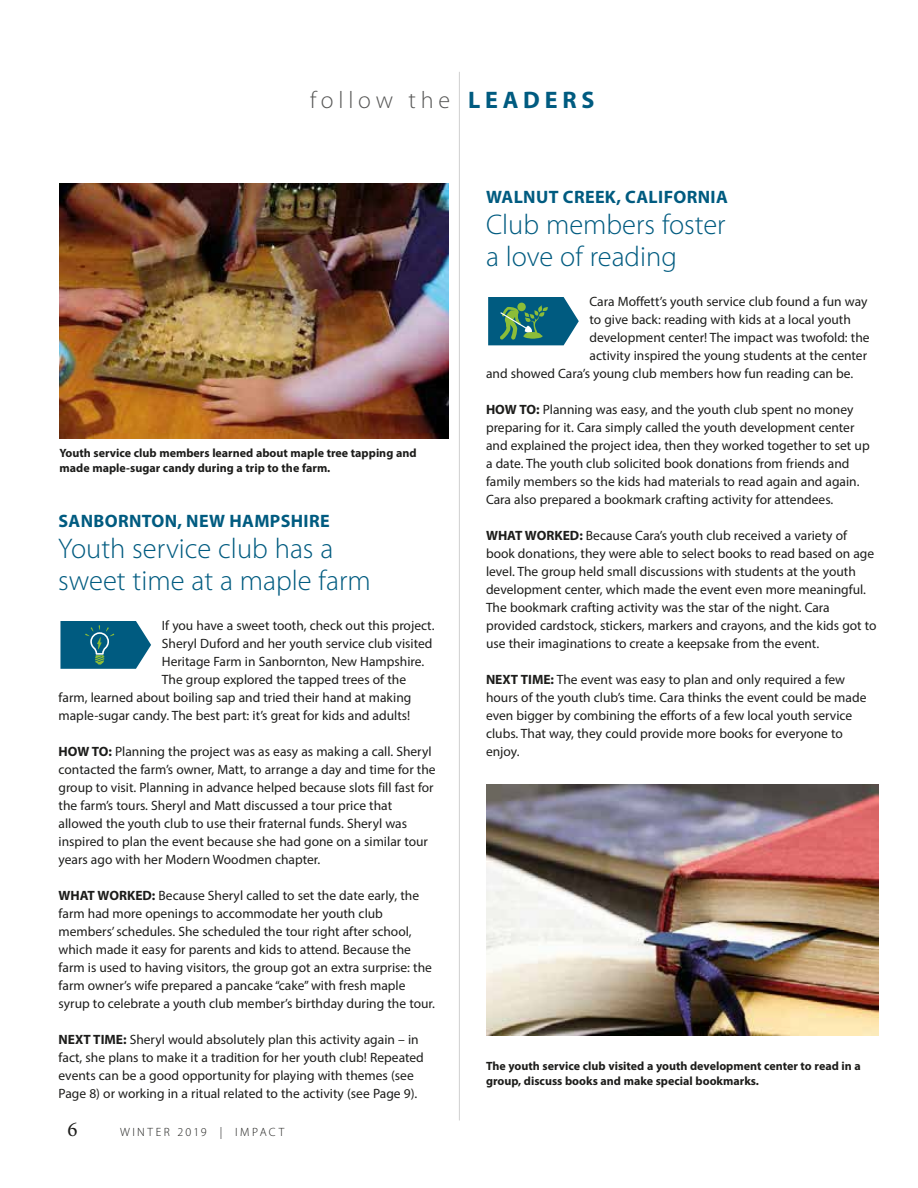
<style>
.page{position:relative;width:918px;height:1188px;background:#fff}
.page>*{position:absolute;margin:0;border:0;box-sizing:border-box;transform-origin:0 0}
.Department_Headline{font:300 28.5px/31.5px "Myriad Pro";color:#005b80}
.Department_Name___lo{font:300 24px "Myriad Pro";letter-spacing:.2em;color:#575756}
.Department_Name__upp{font:700 24px "Myriad Pro";letter-spacing:.2em;color:#005b80}
.Page_Number___Left{font:21px "Minion Pro";color:#1d1d1b}
.Department_Headline-2{font:700 18px "Myriad Pro";letter-spacing:.02em;color:#005b80}
.Body_Copy{font:13.5px/18px "Myriad Pro";color:#1d1d1b}
.Captions{font:700 12px/15px "Myriad Pro";color:#1d1d1b}
.Footer_Info{font:300 12px "Myriad Pro";letter-spacing:.2em;color:#1d1d1b}
.s1{font-weight:700}
</style>
<div class="page">
<hr style="left:459px;top:72px;width:1px;height:1048px;background:#d0d0d0">
<img style="left:60px;top:184px;width:388px;height:254px">
<img style="left:486px;top:785px;width:392px;height:250px">
<svg style="left:60px;top:621px;width:91px;height:48px;background:#206f8c"></svg>
<svg style="left:488px;top:297px;width:91px;height:48px;background:#2b7784"></svg>
<svg style="left:523px;top:334px;width:20px;height:5px"></svg>
<div style="left:524px;top:332px;width:17px;height:6px;background:#8cbd38;border-radius:50%"></div>
<p class="Department_Name___lo" style="left:310px;top:87px;width:141px">follow the</p>
<p class="Department_Name__upp" style="left:468px;top:84px;width:128px">LEADERS</p>
<p class="Captions" style="left:60px;top:445px;width:358px">Youth service club members learned about maple tree tapping and made maple-sugar candy during a trip to the farm.</p>
<p class="Department_Headline-2" style="left:58px;top:509px;width:273px">SANBORNTON, NEW HAMPSHIRE</p>
<p class="Department_Headline" style="left:58px;top:533px;width:314px">Youth service club has a sweet time at a maple farm</p>
<p class="Body_Copy" style="left:162px;top:616px;width:274px">If you have a sweet tooth, check out this project.</p>
<p class="Body_Copy" style="left:162px;top:634px;width:272px">Sheryl Duford and her youth service club visited</p>
<p class="Body_Copy" style="left:162px;top:652px;width:264px">Heritage Farm in Sanbornton, New Hampshire.</p>
<p class="Body_Copy" style="left:162px;top:670px;width:246px">The group explored the tapped trees of the</p>
<p class="Body_Copy" style="left:59px;top:688px;width:354px">farm, learned about boiling sap and tried their hand at making</p>
<p class="Body_Copy" style="left:59px;top:706px;width:353px">maple-sugar candy. The best part: it’s great for kids and adults!</p>
<p class="Body_Copy" style="left:59px;top:742px;width:379px"><span class="s1">HOW TO:</span> Planning the project was as easy as making a call. Sheryl contacted the farm’s owner, Matt, to arrange a day and time for the group to visit. Planning in advance helped because slots fill fast for the farm’s tours. Sheryl and Matt discussed a tour price that allowed the youth club to use their fraternal funds. Sheryl was inspired to plan the event because she had gone on a similar tour years ago with her Modern Woodmen chapter.</p>
<p class="Body_Copy" style="left:59px;top:886px;width:378px"><span class="s1">WHAT WORKED:</span> Because Sheryl called to set the date early, the farm had more openings to accommodate her youth club members’ schedules. She scheduled the tour right after school, which made it easy for parents and kids to attend. Because the farm is used to having visitors, the group got an extra surprise: the farm owner’s wife prepared a pancake “cake” with fresh maple syrup to celebrate a youth club member’s birthday during the tour.</p>
<p class="Body_Copy" style="left:59px;top:1030px;width:367px"><span class="s1">NEXT TIME:</span> Sheryl would absolutely plan this activity again – in fact, she plans to make it a tradition for her youth club! Repeated events can be a good opportunity for playing with themes (see Page 8) or working in a ritual related to the activity (see Page 9).</p>
<p class="Page_Number___Left" style="left:68px;top:1115px;width:12px">6</p>
<p class="Footer_Info" style="left:120px;top:1126px;width:166px">WINTER 2019 | IMPACT</p>
<p class="Department_Headline-2" style="left:486px;top:185px;width:243px">WALNUT CREEK, CALIFORNIA</p>
<p class="Department_Headline" style="left:486px;top:210px;width:241px">Club members foster a love of reading</p>
<p class="Body_Copy" style="left:590px;top:292px;width:279px">Cara Moffett’s youth service club found a fun way</p>
<p class="Body_Copy" style="left:590px;top:310px;width:263px">to give back: reading with kids at a local youth</p>
<p class="Body_Copy" style="left:590px;top:328px;width:282px">development center! The impact was twofold: the</p>
<p class="Body_Copy" style="left:590px;top:346px;width:279px">activity inspired the young students at the center</p>
<p class="Body_Copy" style="left:486px;top:364px;width:369px">and showed Cara’s young club members how fun reading can be.</p>
<p class="Body_Copy" style="left:486px;top:400px;width:385px"><span class="s1">HOW TO:</span> Planning was easy, and the youth club spent no money preparing for it. Cara simply called the youth development center and explained the project idea, then they worked together to set up a date. The youth club solicited book donations from friends and family members so the kids had materials to read again and again.<br>Cara also prepared a bookmark crafting activity for attendees.</p>
<p class="Body_Copy" style="left:486px;top:526px;width:392px"><span class="s1">WHAT WORKED:</span> Because Cara’s youth club received a variety of book donations, they were able to select books to read based on age level. The group held small discussions with students at the youth development center, which made the event even more meaningful.<br>The bookmark crafting activity was the star of the night. Cara provided cardstock, stickers, markers and crayons, and the kids got to use their imaginations to create a keepsake from the event.</p>
<p class="Body_Copy" style="left:486px;top:670px;width:382px"><span class="s1">NEXT TIME:</span> The event was easy to plan and only required a few hours of the youth club’s time. Cara thinks the event could be made even bigger by combining the efforts of a few local youth service clubs. That way, they could provide more books for everyone to enjoy.</p>
<p class="Captions" style="left:486px;top:1058px;width:376px">The youth service club visited a youth development center to read in a group, discuss books and make special bookmarks.</p>
</div>
